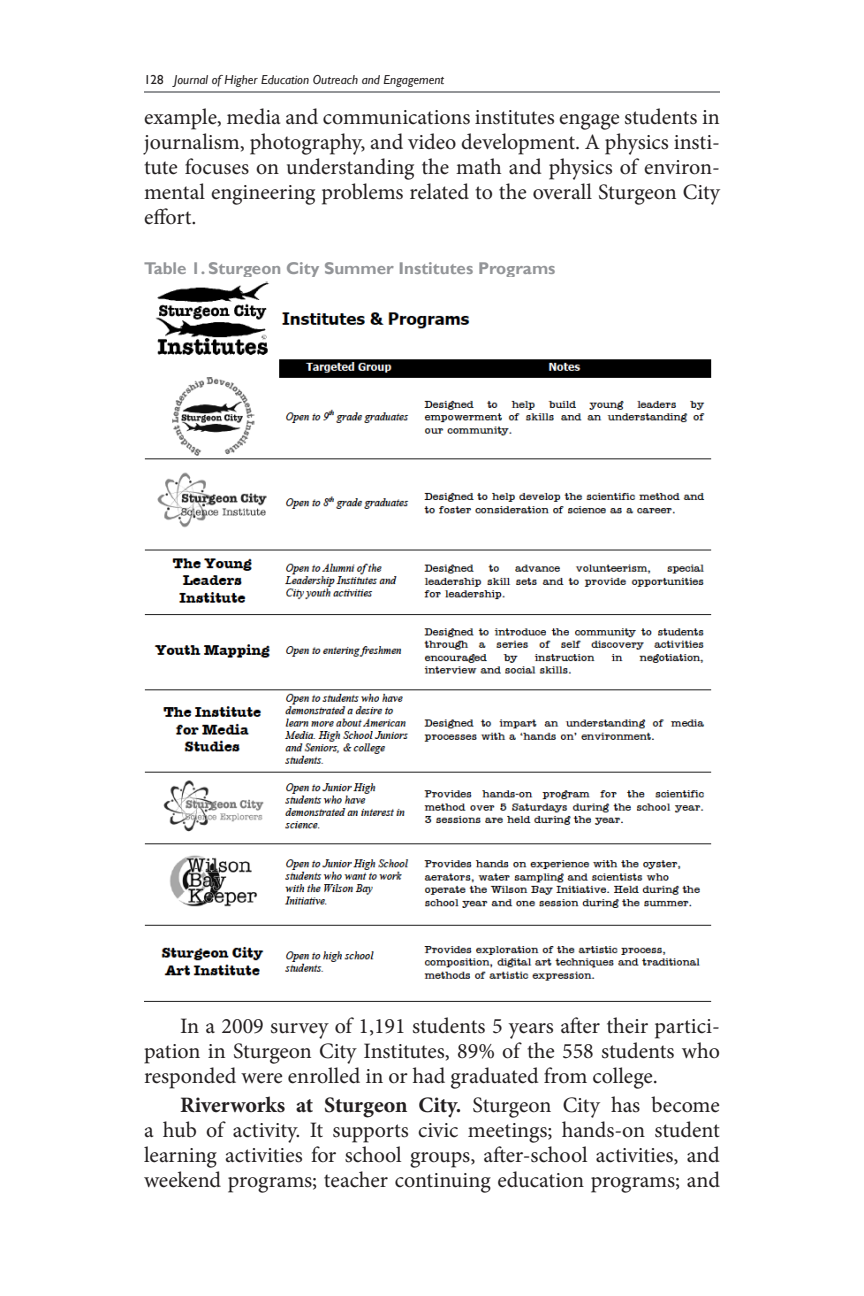
<style>
.page{position:relative;width:864px;height:1296px;background:#fff}
.page>*{position:absolute;margin:0;border:0;box-sizing:border-box;transform-origin:0 0}
.JHEOE_Normal{font:22px/25px "Minion Pro";color:#231f20;text-align:justify}
.t1{font:700 17px "Gill Sans";color:#939598}
.t2{font:italic 13px "Gill Sans";color:#231f20}
.s1{font-style:normal}
.s2{font-weight:700}
</style>
<div class="page">
<hr style="left:144px;top:91px;width:576px;height:2px;background:#939598">
<img style="left:144px;top:281px;width:568px;height:721px">
<p class="t2" style="left:144px;top:72px;width:302px"><span class="s1">128</span> Journal of Higher Education Outreach and Engagement</p>
<p class="JHEOE_Normal" style="left:144px;top:105px;width:578px">example, media and communications institutes engage students in journalism, photography, and video development. A physics insti&shy;tute focuses on understanding the math and physics of environ&shy;mental engineering problems related to the overall Sturgeon City effort.</p>
<p class="t1" style="left:144px;top:258px;width:413px">Table 1. Sturgeon City Summer Institutes Programs</p>
<p class="JHEOE_Normal" style="left:144px;top:1013px;width:578px;text-indent:36px">In a 2009 survey of 1,191 students 5 years after their partici&shy;pation in Sturgeon City Institutes, 89% of the 558 students who responded were enrolled in or had graduated from college.</p>
<p class="JHEOE_Normal" style="left:144px;top:1092px;width:577px;text-indent:36px"><span class="s2">Riverworks at Sturgeon City.</span> Sturgeon City has become a hub of activity. It supports civic meetings; hands-on student learning activities for school groups, after-school activities, and weekend programs; teacher continuing education programs; and</p>
</div>
